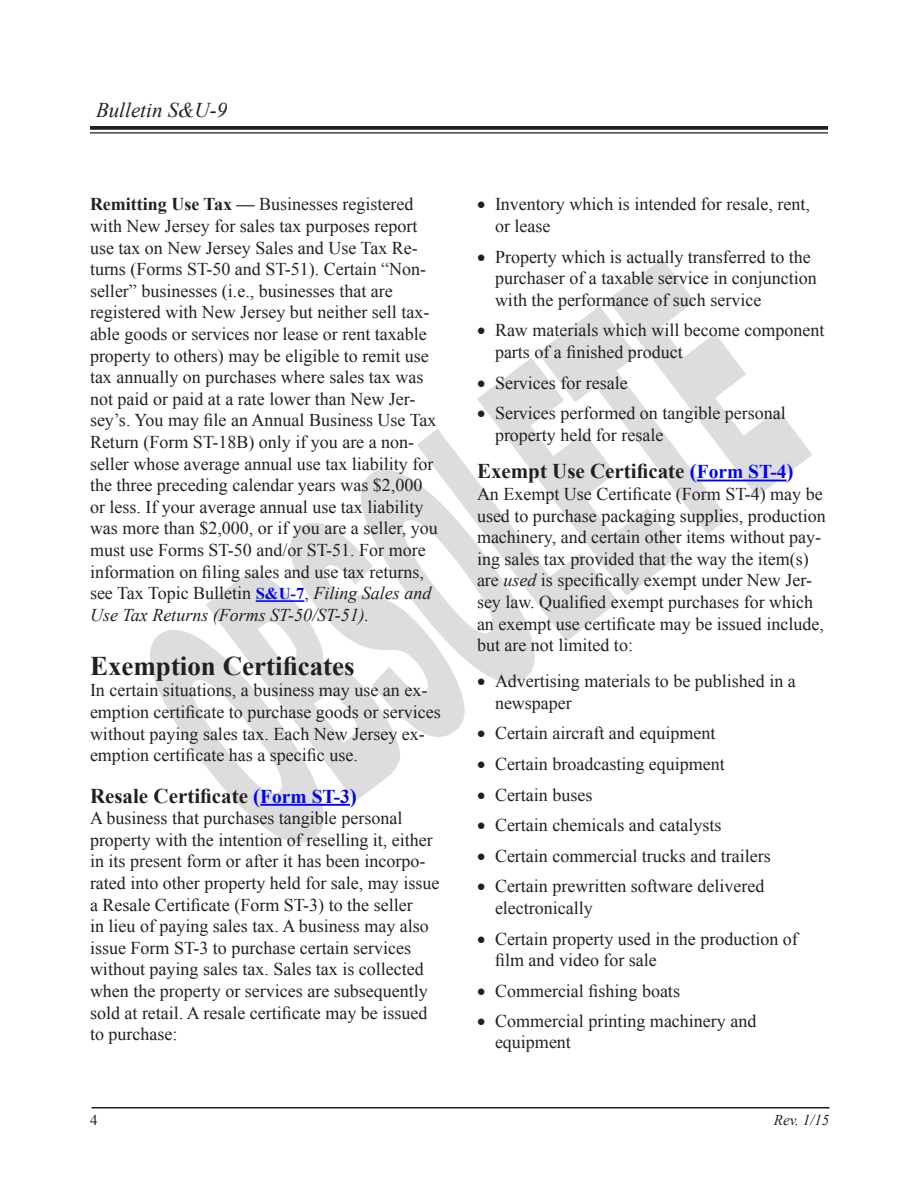
<style>
.page{position:relative;width:918px;height:1188px;background:#fff}
.page>*{position:absolute;margin:0;border:0;box-sizing:border-box;transform-origin:0 0}
.heading_1{font:700 27px "Times New Roman";color:#231f20}
.heading_3{font:700 21px "Times New Roman";color:#231f20}
.t1{font:italic 21px "Times New Roman";color:#231f20}
.t2{font:18px/21.6px "Times New Roman";color:#231f20}
.t3{font:italic 15px "Times New Roman";color:#231f20}
.t4{font:15px "Times New Roman";color:#231f20}
.s1{font-weight:700}
.s2{font-weight:700;font-size:16.5px;color:#00f}
.s3{font-style:italic}
.s4{color:#00f}
.s5{font-size:19.5px;color:#00f}
</style>
<div class="page">
<svg style="left:150px;top:259px;width:662px;height:584px"></svg>
<hr style="left:92px;top:1107px;width:738px;height:1px;background:#231f20">
<svg style="left:90px;top:126px;width:738px;height:4px;fill:#231f20"></svg>
<hr style="left:90px;top:132px;width:738px;height:2px;background:#231f20">
<hr style="left:256px;top:600px;width:48px;height:2px;background:#00f">
<hr style="left:260px;top:804px;width:90px;height:2px;background:#00f">
<hr style="left:697px;top:480px;width:90px;height:1px;background:#00f">
<p class="t1" style="left:96px;top:95px;width:133px">Bulletin S&amp;U-9</p>
<p class="t2" style="left:90px;top:193px;width:349px"><span class="s1">Remitting Use Tax —</span> Businesses registered with New Jersey for sales tax purposes report use tax on New Jersey Sales and Use Tax Re&shy;turns (Forms ST‑50 and ST‑51). Certain “Non&shy;seller” businesses (i.e., businesses that are registered with New Jersey but neither sell tax&shy;able goods or services nor lease or rent taxable property to others) may be eligible to remit use tax annually on purchases where sales tax was not paid or paid at a rate lower than New Jer‑ sey’s. You may file an Annual Business Use Tax Return (Form ST‑18B) only if you are a non‑ seller whose average annual use tax liability for the three preceding calendar years was $2,000 or less. If your average annual use tax liability was more than $2,000, or if you are a seller, you must use Forms ST‑50 and/or ST‑51. For more information on filing sales and use tax returns, see Tax Topic Bulletin <span class="s2">S&amp;U-7</span>, <span class="s3">Filing Sales and Use Tax Returns (Forms ST-50/ST-51).</span></p>
<p class="heading_1" style="left:90px;top:647px;width:266px">Exemption Certificates</p>
<p class="t2" style="left:90px;top:679px;width:352px">In certain situations, a business may use an ex&shy;emption certificate to purchase goods or services without paying sales tax. Each New Jersey ex‑ emption certificate has a specific use.</p>
<p class="heading_3" style="left:90px;top:781px;width:268px">Resale Certificate <span class="s4">(</span><span class="s5">Form ST‑3</span><span class="s4">)</span></p>
<p class="t2" style="left:90px;top:807px;width:351px">A business that purchases tangible personal property with the intention of reselling it, either in its present form or after it has been incorpo‑ rated into other property held for sale, may issue a Resale Certificate (Form ST‑3) to the seller<br>in lieu of paying sales tax. A business may also issue Form ST‑3 to purchase certain services without paying sales tax. Sales tax is collected when the property or services are subsequently sold at retail. A resale certificate may be issued to purchase:</p>
<p class="t2" style="left:495px;top:193px;width:316px;text-indent:-18px">• Inventory which is intended for resale, rent, or lease</p>
<p class="t2" style="left:495px;top:246px;width:323px;text-indent:-18px">• Property which is actually transferred to the purchaser of a taxable service in conjunction with the performance of such service</p>
<p class="t2" style="left:495px;top:319px;width:331px;text-indent:-18px">• Raw materials which will become component parts of a finished product</p>
<p class="t2" style="left:477px;top:372px;width:152px">• Services for resale</p>
<p class="t2" style="left:495px;top:402px;width:292px;text-indent:-18px">• Services performed on tangible personal property held for resale</p>
<p class="heading_3" style="left:477px;top:457px;width:318px">Exempt Use Certificate <span class="s4">(</span><span class="s5">Form ST‑4</span><span class="s4">)</span></p>
<p class="t2" style="left:477px;top:483px;width:350px">An Exempt Use Certificate (Form ST‑4) may be used to purchase packaging supplies, production machinery, and certain other items without pay&shy;ing sales tax provided that the way the item(s) are <span class="s3">used</span> is specifically exempt under New Jer&shy;sey law. Qualified exempt purchases for which an exempt use certificate may be issued include, but are not limited to:</p>
<p class="t2" style="left:495px;top:671px;width:302px;text-indent:-18px">• Advertising materials to be published in a newspaper</p>
<p class="t2" style="left:477px;top:722px;width:240px">• Certain aircraft and equipment</p>
<p class="t2" style="left:477px;top:753px;width:249px">• Certain broadcasting equipment</p>
<p class="t2" style="left:477px;top:783px;width:117px">• Certain buses</p>
<p class="t2" style="left:477px;top:814px;width:246px">• Certain chemicals and catalysts</p>
<p class="t2" style="left:477px;top:845px;width:295px">• Certain commercial trucks and trailers</p>
<p class="t2" style="left:495px;top:875px;width:271px;text-indent:-18px">• Certain prewritten software delivered electronically</p>
<p class="t2" style="left:495px;top:927px;width:304px;text-indent:-18px">• Certain property used in the production of film and video for sale</p>
<p class="t2" style="left:477px;top:980px;width:205px">• Commercial fishing boats</p>
<p class="t2" style="left:495px;top:1010px;width:263px;text-indent:-18px">• Commercial printing machinery and equipment</p>
<p class="t4" style="left:90px;top:1110px;width:9px">4</p>
<p class="t3" style="left:774px;top:1110px;width:57px">Rev. 1/15</p>
</div>
